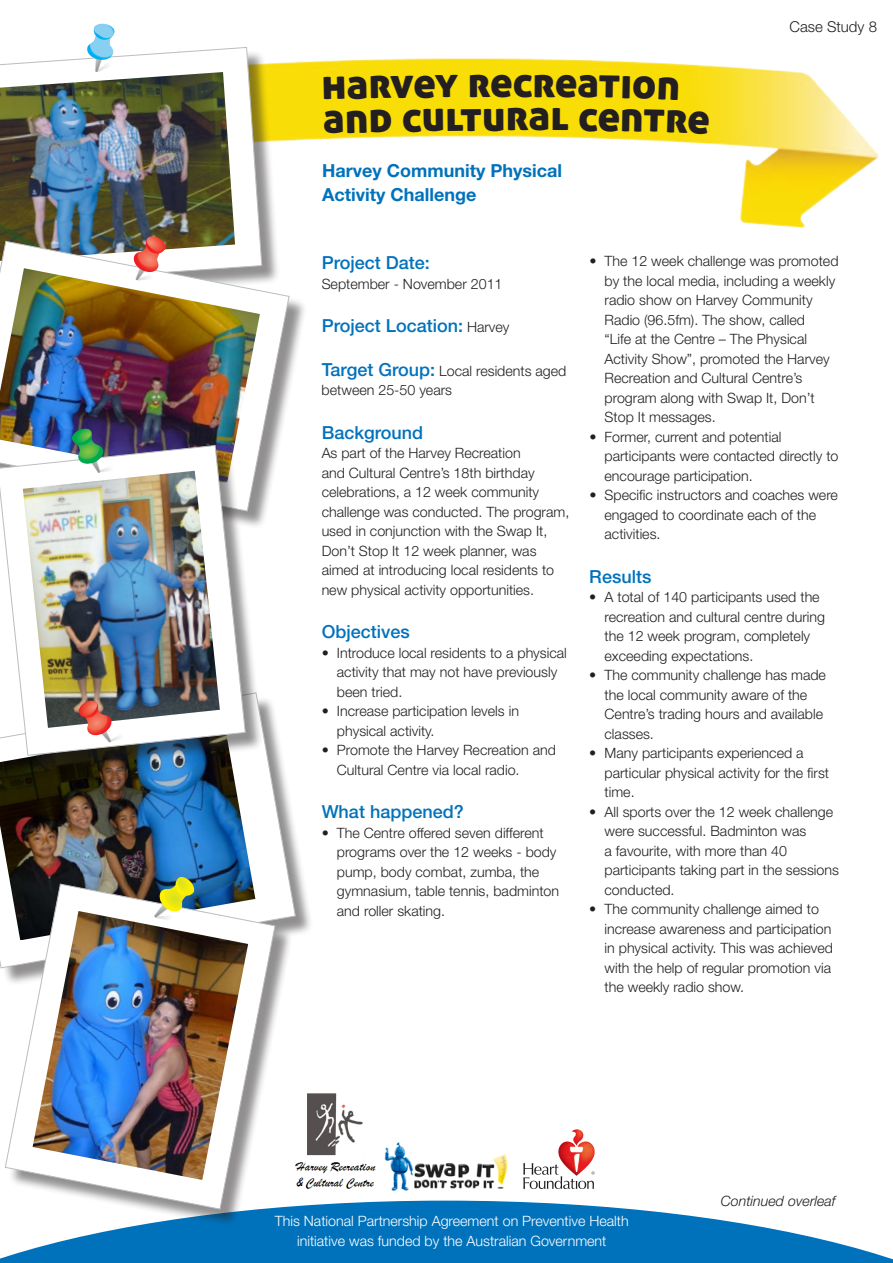
<style>
.page{position:relative;width:893px;height:1263px;background:#fff}
.page>*{position:absolute;margin:0;border:0;box-sizing:border-box;transform-origin:0 0}
.t1{font:42px "Aller Display";letter-spacing:-.005em;color:#231f20}
.t2{font:500 18px "Helvetica Neue";color:#0072bc}
.t3{font:700 18px/24px "Helvetica Neue";color:#0072bc}
.t4{font:300 15px "Helvetica Neue";color:#231f20}
.t5{font:300 14.25px/19.5px "Helvetica Neue";color:#231f20}
.t6{font:300 14.25px/19.5px "Helvetica Neue";color:#fff;text-align:center}
.t7{font:italic 300 14.25px "Helvetica Neue";color:#231f20}
.s1{font-weight:300;font-size:14.25px;color:#231f20}
.s2{font-weight:500;font-size:18px;color:#0072bc}
</style>
<div class="page">
<svg style="left:0;top:1200px;width:893px;height:63px;fill:#0072bc"></svg>
<img style="left:280px;top:58px;width:599px;height:170px">
<div style="left:0;top:49px;width:280px;height:255px;background:#231f20;opacity:.5"></div>
<svg style="left:0;top:47px;width:262px;height:194px"></svg>
<img style="left:0;top:72px;width:235px;height:169px">
<div style="left:0;top:695px;width:313px;height:290px;background:#231f20;opacity:.5"></div>
<svg style="left:0;top:695px;width:296px;height:273px"></svg>
<img style="left:0;top:773px;width:255px;height:167px">
<div style="left:0;top:243px;width:307px;height:285px;background:#231f20;opacity:.5"></div>
<svg style="left:0;top:241px;width:289px;height:270px"></svg>
<img style="left:0;top:268px;width:260px;height:179px">
<div style="left:7px;top:886px;width:285px;height:341px;background:#231f20;opacity:.5"></div>
<svg style="left:5px;top:884px;width:270px;height:325px"></svg>
<img style="left:33px;top:911px;width:215px;height:269px">
<div style="left:0;top:447px;width:263px;height:326px;background:#231f20;opacity:.5"></div>
<svg style="left:0;top:445px;width:246px;height:311px"></svg>
<img style="left:23px;top:471px;width:197px;height:257px">
<svg style="left:86px;top:24px;width:32px;height:48px"></svg>
<svg style="left:132px;top:236px;width:35px;height:44px"></svg>
<svg style="left:154px;top:877px;width:42px;height:45px"></svg>
<svg style="left:71px;top:429px;width:48px;height:44px"></svg>
<svg style="left:77px;top:701px;width:53px;height:42px"></svg>
<img style="left:384px;top:1142px;width:124px;height:49px">
<img style="left:559px;top:1129px;width:35px;height:18px">
<svg style="left:523px;top:1147px;width:72px;height:42px"></svg>
<img style="left:289px;top:1084px;width:87px;height:112px">
<svg style="left:579px;top:108px;width:130px;height:26px;background:#f9dd07"></svg>
<div style="left:578px;top:74px;width:100px;height:26px;background:#f9dd06"></div>
<h1 class="t1" style="left:321px;top:57px;width:138px;rotate:-1deg">harvey</h1>
<h1 class="t1" style="left:468px;top:55px;width:111px">recre</h1>
<h1 class="t1" style="left:323px;top:91px;width:160px;rotate:-1deg">and cult</h1>
<h1 class="t1" style="left:482px;top:89px;width:89px">ural</h1>
<p class="t3" style="left:322px;top:158px;width:241px">Harvey Community Physical<br>Activity Challenge</p>
<p class="t4" style="left:789px;top:17px;width:89px">Case Study 8</p>
<p class="t2" style="left:322px;top:252px;width:110px">Project Date:</p>
<p class="t5" style="left:322px;top:274px;width:182px">September - November 2011</p>
<p class="t2" style="left:322px;top:315px;width:189px">Project Location: <span class="s1">Harvey</span></p>
<p class="t5" style="left:322px;top:361px;width:246px"><span class="s2">Target Group:</span> Local residents aged between 25-50 years</p>
<p class="t2" style="left:322px;top:422px;width:103px">Background</p>
<p class="t5" style="left:322px;top:443px;width:249px">As part of the Harvey Recreation<br>and Cultural Centre’s 18th birthday celebrations, a 12 week community challenge was conducted. The program, used in conjunction with the Swap It, Don’t Stop It 12 week planner, was aimed at introducing local residents to new physical activity opportunities.</p>
<p class="t2" style="left:322px;top:621px;width:90px">Objectives</p>
<p class="t5" style="left:337px;top:643px;width:231px;text-indent:-15px">• Introduce local residents to a physical activity that may not have previously been tried.</p>
<p class="t5" style="left:337px;top:701px;width:184px;text-indent:-15px">• Increase participation levels in physical activity.</p>
<p class="t5" style="left:337px;top:740px;width:221px;text-indent:-15px">• Promote the Harvey Recreation and<br>Cultural Centre via local radio.</p>
<p class="t2" style="left:322px;top:801px;width:144px">What happened?</p>
<p class="t5" style="left:337px;top:823px;width:224px;text-indent:-15px">• The Centre offered seven different programs over the 12 weeks - body pump, body combat, zumba, the gymnasium, table tennis, badminton and roller skating.</p>
<p class="t5" style="left:605px;top:251px;width:235px;text-indent:-15px">• The 12 week challenge was promoted by the local media, including a weekly radio show on Harvey Community<br>Radio (96.5fm). The show, called<br>“Life at the Centre – The Physical<br>Activity Show”, promoted the Harvey<br>Recreation and Cultural Centre’s program along with Swap It, Don’t<br>Stop It messages.</p>
<p class="t5" style="left:605px;top:427px;width:235px;text-indent:-15px">• Former, current and potential participants were contacted directly to encourage participation.</p>
<p class="t5" style="left:605px;top:485px;width:235px;text-indent:-15px">• Specific instructors and coaches were engaged to coordinate each of the activities.</p>
<p class="t2" style="left:589px;top:566px;width:64px">Results</p>
<p class="t5" style="left:605px;top:587px;width:222px;text-indent:-15px">• A total of 140 participants used the recreation and cultural centre during the 12 week program, completely exceeding expectations.</p>
<p class="t5" style="left:605px;top:665px;width:223px;text-indent:-15px">• The community challenge has made the local community aware of the<br>Centre’s trading hours and available classes.</p>
<p class="t5" style="left:605px;top:743px;width:226px;text-indent:-15px">• Many participants experienced a particular physical activity for the first time.</p>
<p class="t5" style="left:605px;top:802px;width:236px;text-indent:-15px">• All sports over the 12 week challenge were successful. Badminton was<br>a favourite, with more than 40 participants taking part in the sessions conducted.</p>
<p class="t5" style="left:605px;top:899px;width:230px;text-indent:-15px">• The community challenge aimed to increase awareness and participation in physical activity. This was achieved with the help of regular promotion via the weekly radio show.</p>
<p class="t7" style="left:721px;top:1192px;width:116px">Continued overleaf</p>
<p class="t6" style="left:275px;top:1211px;width:355px">This National Partnership Agreement on Preventive Health initiative was funded by the Australian Government</p>
</div>
